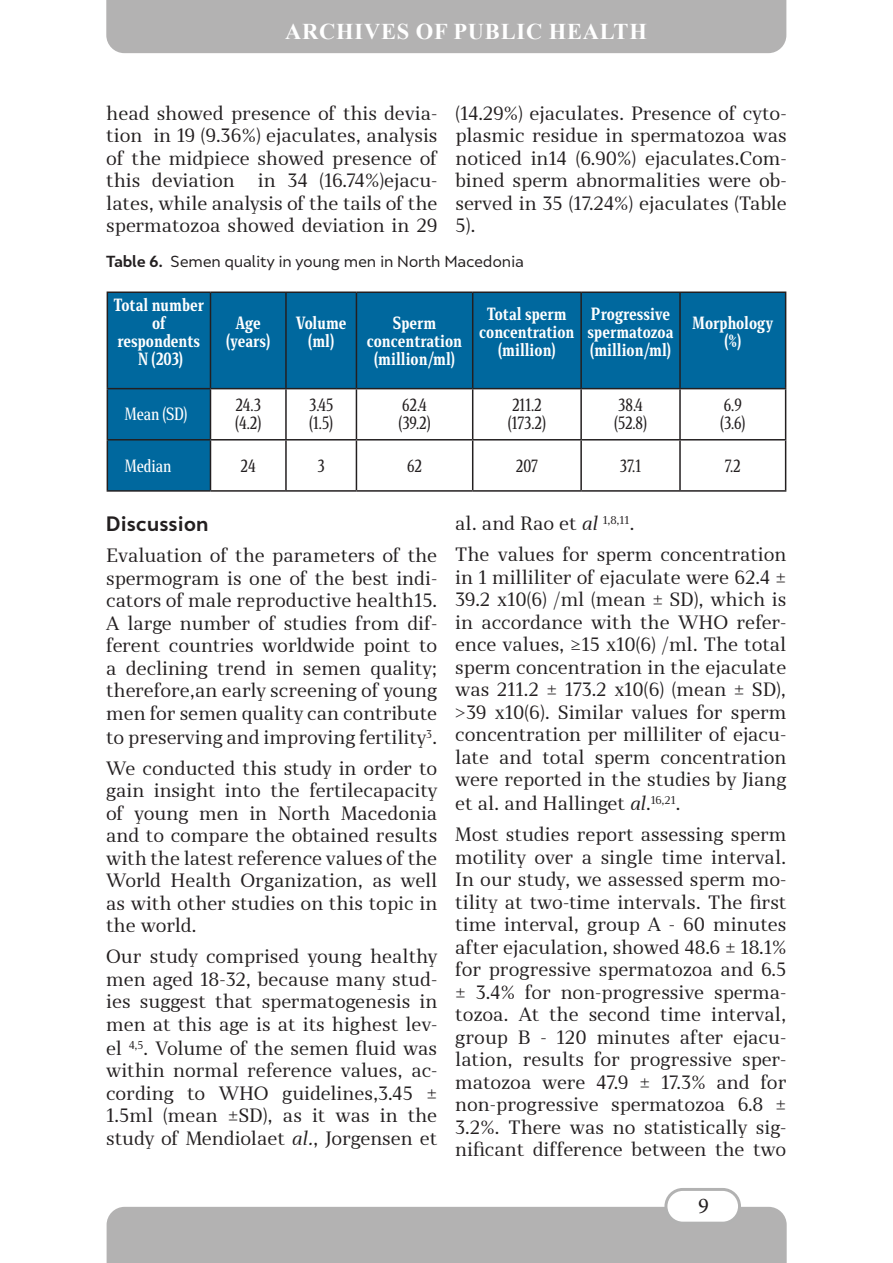
<style>
.page{position:relative;width:893px;height:1263px;background:#fff}
.page>*{position:absolute;margin:0;border:0;box-sizing:border-box;transform-origin:0 0}
.t1{font:700 22.5px "Times New Roman";letter-spacing:.035em;color:#fff}
.t2{font:22.5px "Minion Pro";color:#231f20}
.t3{font:700 19.5px "Skola Sans";color:#231f20}
.t4{font:18px/22.5px "Skola Serif";color:#231f20;text-align:justify}
.t5{font:700 16.5px/18px "Stobi Serif Cn";color:#fff;text-align:center}
.t6{font:16.5px "Stobi Serif Cn";color:#231f20}
.t7{font:16.5px "Stobi Serif Cn";color:#fff}
.t8{font:15px "Skola Sans";letter-spacing:-.02em;color:#231f20}
.s1{font-weight:700}
.s2{font-style:italic}
</style>
<div class="page">
<div style="left:106px;top:0;width:680px;height:53px;background:#b3b2b2"></div>
<div style="left:107px;top:1207px;width:680px;height:56px;background:#b3b2b2"></div>
<div style="left:666px;top:1189px;width:73px;height:34px;background:#fff;border-radius:17px"></div>
<div style="left:664px;top:1188px;width:77px;height:36px;border:3px solid #b2b2b2;border-radius:17px"></div>
<svg style="left:108px;top:293px;width:677px;height:197px;fill:#00689e"></svg>
<hr style="left:107px;top:291px;width:103px;height:2px;background:#231f20">
<hr style="left:107px;top:293px;width:1px;height:95px;background:#231f20">
<hr style="left:210px;top:291px;width:76px;height:2px;background:#231f20">
<hr style="left:210px;top:293px;width:1px;height:95px;background:#231f20">
<hr style="left:286px;top:291px;width:70px;height:2px;background:#231f20">
<hr style="left:285px;top:293px;width:2px;height:95px;background:#231f20">
<hr style="left:356px;top:291px;width:117px;height:2px;background:#231f20">
<hr style="left:356px;top:293px;width:1px;height:95px;background:#231f20">
<hr style="left:473px;top:291px;width:108px;height:2px;background:#231f20">
<hr style="left:472px;top:293px;width:1px;height:95px;background:#231f20">
<hr style="left:581px;top:291px;width:99px;height:2px;background:#231f20">
<hr style="left:580px;top:293px;width:2px;height:95px;background:#231f20">
<hr style="left:680px;top:291px;width:106px;height:2px;background:#231f20">
<hr style="left:679px;top:293px;width:2px;height:95px;background:#231f20">
<hr style="left:785px;top:293px;width:1px;height:95px;background:#231f20">
<hr style="left:107px;top:388px;width:103px;height:1px;background:#231f20">
<hr style="left:107px;top:389px;width:1px;height:50px;background:#231f20">
<hr style="left:210px;top:388px;width:76px;height:1px;background:#231f20">
<hr style="left:210px;top:389px;width:1px;height:50px;background:#231f20">
<hr style="left:286px;top:388px;width:70px;height:1px;background:#231f20">
<hr style="left:285px;top:389px;width:2px;height:50px;background:#231f20">
<hr style="left:356px;top:388px;width:117px;height:1px;background:#231f20">
<hr style="left:356px;top:389px;width:1px;height:50px;background:#231f20">
<hr style="left:473px;top:388px;width:108px;height:1px;background:#231f20">
<hr style="left:472px;top:389px;width:1px;height:50px;background:#231f20">
<hr style="left:581px;top:388px;width:99px;height:1px;background:#231f20">
<hr style="left:580px;top:389px;width:2px;height:50px;background:#231f20">
<hr style="left:680px;top:388px;width:106px;height:1px;background:#231f20">
<hr style="left:679px;top:389px;width:2px;height:50px;background:#231f20">
<hr style="left:785px;top:389px;width:1px;height:50px;background:#231f20">
<hr style="left:107px;top:439px;width:103px;height:1px;background:#231f20">
<hr style="left:107px;top:440px;width:1px;height:50px;background:#231f20">
<hr style="left:210px;top:439px;width:76px;height:1px;background:#231f20">
<hr style="left:210px;top:440px;width:1px;height:50px;background:#231f20">
<hr style="left:286px;top:439px;width:70px;height:1px;background:#231f20">
<hr style="left:285px;top:440px;width:2px;height:50px;background:#231f20">
<hr style="left:356px;top:439px;width:117px;height:1px;background:#231f20">
<hr style="left:356px;top:440px;width:1px;height:50px;background:#231f20">
<hr style="left:473px;top:439px;width:108px;height:1px;background:#231f20">
<hr style="left:472px;top:440px;width:1px;height:50px;background:#231f20">
<hr style="left:581px;top:439px;width:99px;height:1px;background:#231f20">
<hr style="left:580px;top:440px;width:2px;height:50px;background:#231f20">
<hr style="left:680px;top:439px;width:106px;height:1px;background:#231f20">
<hr style="left:679px;top:440px;width:2px;height:50px;background:#231f20">
<hr style="left:785px;top:440px;width:1px;height:50px;background:#231f20">
<hr style="left:107px;top:490px;width:103px;height:2px;background:#231f20">
<hr style="left:210px;top:490px;width:76px;height:2px;background:#231f20">
<hr style="left:286px;top:490px;width:70px;height:2px;background:#231f20">
<hr style="left:356px;top:490px;width:117px;height:2px;background:#231f20">
<hr style="left:473px;top:490px;width:108px;height:2px;background:#231f20">
<hr style="left:581px;top:490px;width:99px;height:2px;background:#231f20">
<hr style="left:680px;top:490px;width:106px;height:2px;background:#231f20">
<p class="t1" style="left:285px;top:15px;width:363px">ARCHIVES OF PUBLIC HEALTH</p>
<p class="t4" style="left:455px;top:102px;width:333px">(14.29%) ejaculates. Presence of cyto&shy;plasmic residue in spermatozoa was noticed in14 (6.90%) ejaculates.Com&shy;bined sperm abnormalities were ob&shy;served in 35 (17.24%) ejaculates (Table 5).</p>
<p class="t8" style="left:106px;top:253px;width:419px"><span class="s1">Table 6.</span> Semen quality in young men in North Macedonia</p>
<p class="t5" style="left:114px;top:295px;width:92px">Total number of</p>
<p class="t5" style="left:118px;top:331px;width:84px">respondents</p>
<p class="t5" style="left:138px;top:349px;width:47px">N (203)</p>
<p class="t4" style="left:106px;top:102px;width:333px">head showed presence of this devia&shy;tion in 19 (9.36%) ejaculates, analysis of the midpiece showed presence of this deviation</p>
<p class="t4" style="left:106px;top:169px;width:333px;text-indent:152px">in 34 (16.74%)ejacu&shy;lates, while analysis of the tails of the spermatozoa showed deviation in 29</p>
<p class="t5" style="left:479px;top:304px;width:97px">Total sperm concentration</p>
<p class="t5" style="left:498px;top:340px;width:59px">(million)</p>
<p class="t5" style="left:588px;top:304px;width:88px;text-align:left">Progressive spermatozoa</p>
<p class="t5" style="left:590px;top:340px;width:82px">(million/ml)</p>
<p class="t5" style="left:296px;top:313px;width:52px">Volume</p>
<p class="t5" style="left:308px;top:331px;width:27px">(ml)</p>
<p class="t5" style="left:692px;top:313px;width:83px">Morphology</p>
<p class="t5" style="left:724px;top:331px;width:18px">(%)</p>
<p class="t5" style="left:235px;top:313px;width:27px">Age</p>
<p class="t5" style="left:226px;top:331px;width:46px">(years)</p>
<p class="t5" style="left:393px;top:313px;width:45px">Sperm</p>
<p class="t5" style="left:367px;top:331px;width:97px">concentration (million/ml)</p>
<p class="t7" style="left:124px;top:403px;width:64px">Mean (SD)</p>
<p class="t6" style="left:235px;top:394px;width:27px">24.3</p>
<p class="t6" style="left:235px;top:412px;width:27px">(4.2)</p>
<p class="t6" style="left:309px;top:394px;width:26px">3.45</p>
<p class="t6" style="left:310px;top:412px;width:25px">(1.5)</p>
<p class="t6" style="left:402px;top:394px;width:26px">62.4</p>
<p class="t6" style="left:399px;top:412px;width:33px">(39.2)</p>
<p class="t6" style="left:512px;top:394px;width:31px">211.2</p>
<p class="t6" style="left:508px;top:412px;width:39px">(173.2)</p>
<p class="t6" style="left:618px;top:394px;width:26px">38.4</p>
<p class="t6" style="left:614px;top:412px;width:34px">(52.8)</p>
<p class="t6" style="left:724px;top:394px;width:20px">6.9</p>
<p class="t6" style="left:720px;top:412px;width:26px">(3.6)</p>
<p class="t7" style="left:124px;top:454px;width:49px">Median</p>
<p class="t6" style="left:241px;top:454px;width:17px">24</p>
<p class="t6" style="left:318px;top:454px;width:9px">3</p>
<p class="t6" style="left:407px;top:454px;width:16px">62</p>
<p class="t6" style="left:516px;top:454px;width:24px">207</p>
<p class="t6" style="left:620px;top:454px;width:23px">37.1</p>
<p class="t6" style="left:725px;top:454px;width:17px">7.2</p>
<p class="t3" style="left:106px;top:512px;width:104px">Discussion</p>
<p class="t4" style="left:106px;top:544px;width:333px">Evaluation of the parameters of the spermogram is one of the best indi&shy;cators of male reproductive health15.<br>A large number of studies from dif&shy;ferent countries worldwide point to a declining trend in semen quality; therefore,an early screening of young men for semen quality can contribute to preserving and improving fertility<sup>3</sup>.</p>
<p class="t4" style="left:106px;top:757px;width:333px">We conducted this study in order to gain insight into the fertilecapacity of young men in North Macedonia and to compare the obtained results with the latest reference values of the World Health Organization, as well as with other studies on this topic in the world.</p>
<p class="t4" style="left:106px;top:945px;width:333px">Our study comprised young healthy men aged 18-32, because many stud&shy;ies suggest that spermatogenesis in men at this age is at its highest lev&shy;el <sup>4,5</sup>. Volume of the semen fluid was within normal reference values, ac&shy;cording to WHO guidelines,3.45 ± 1.5ml (mean ±SD), as it was in the study of Mendiolaet <span class="s2">al.</span>, Jorgensen et</p>
<p class="t4" style="left:455px;top:512px;width:181px">al. and Rao et <span class="s2">al</span> <sup>1,8,11</sup>.</p>
<p class="t4" style="left:455px;top:543px;width:333px">The values for sperm concentration in 1 milliliter of ejaculate were 62.4 ± 39.2 x10(6) /ml (mean ± SD), which is in accordance with the WHO refer&shy;ence values, ≥15 x10(6) /ml. The total sperm concentration in the ejaculate was 211.2 ± 173.2 x10(6) (mean ± SD), &gt;39 x10(6). Similar values for sperm concentration per milliliter of ejacu&shy;late and total sperm concentration were reported in the studies by Jiang et al. and Hallinget <span class="s2">al</span>.<sup>16,21</sup>.</p>
<p class="t4" style="left:455px;top:823px;width:333px">Most studies report assessing sperm motility over a single time interval.<br>In our study, we assessed sperm mo&shy;tility at two-time intervals. The first time interval, group A - 60 minutes after ejaculation, showed 48.6 ± 18.1% for progressive spermatozoa and 6.5 ± 3.4% for non-progressive sperma&shy;tozoa. At the second time interval, group B - 120 minutes after ejacu&shy;lation, results for progressive sper&shy;matozoa were 47.9 ± 17.3% and for non-progressive spermatozoa 6.8 ± 3.2%. There was no statistically sig&shy;nificant difference between the two</p>
<p class="t2" style="left:698px;top:1191px;width:12px">9</p>
</div>
